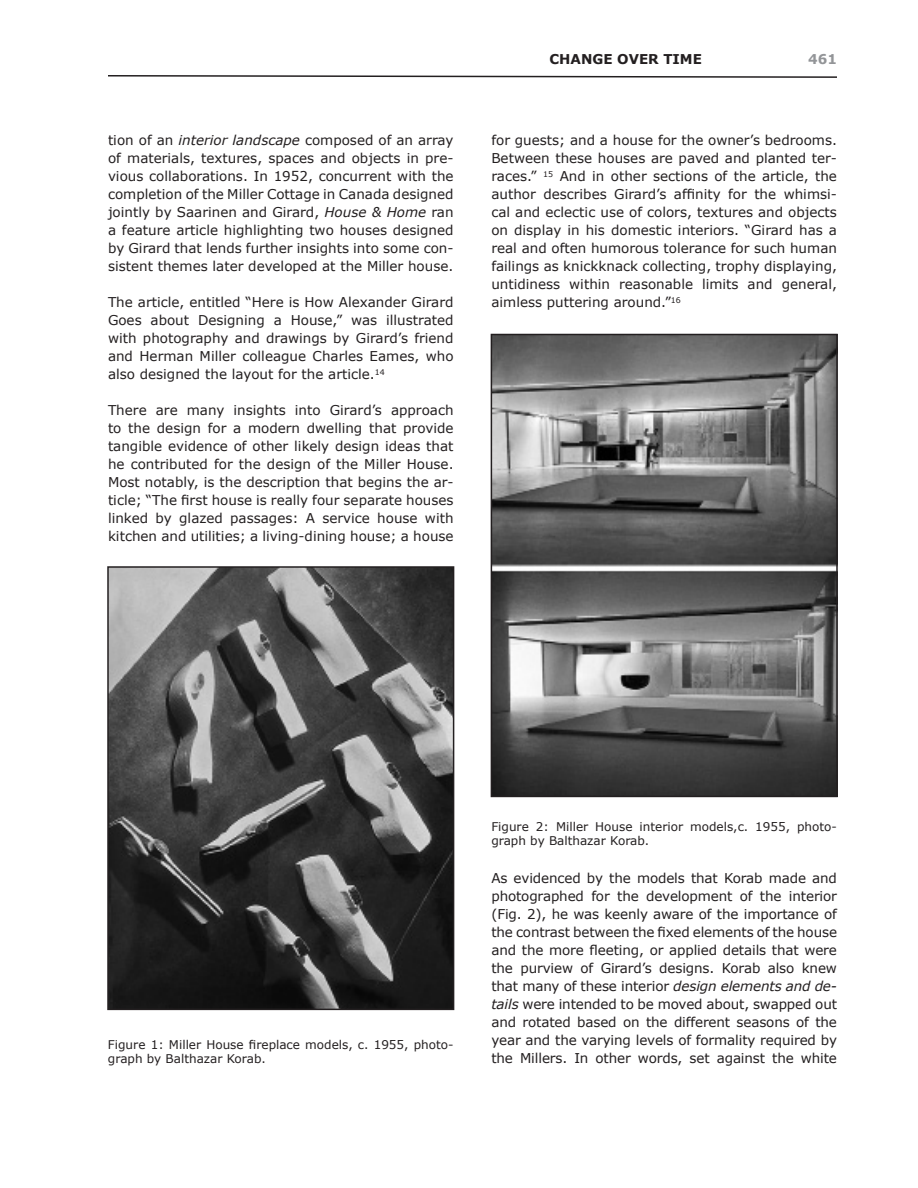
<style>
.page{position:relative;width:918px;height:1188px;background:#fff}
.page>*{position:absolute;margin:0;border:0;box-sizing:border-box;transform-origin:0 0}
.t1{font:13.5px/18px "Verdana";color:#231f20;text-align:justify}
.t2{font:700 13.5px "Verdana";color:#231f20}
.t3{font:700 13.5px "Verdana";color:#939598}
.t4{font:12px/14.4px "Verdana";color:#231f20}
.s1{font-style:italic}
</style>
<div class="page">
<svg style="left:108px;top:75px;width:729px;height:3px"></svg>
<img style="left:110px;top:569px;width:341px;height:438px">
<div style="left:107px;top:566px;width:347px;height:444px;border:2px solid #231f20"></div>
<img style="left:494px;top:337px;width:341px;height:457px">
<div style="left:491px;top:334px;width:347px;height:463px;border:2px solid #231f20"></div>
<p class="t1" style="left:108px;top:131px;width:347px">tion of an <span class="s1">interior landscape</span> composed of an array of materials, textures, spaces and objects in pre&shy;vious collaborations. In 1952, concurrent with the completion of the Miller Cottage in Canada designed jointly by Saarinen and Girard, <span class="s1">House &amp; Home</span> ran a feature article highlighting two houses designed by Girard that lends further insights into some con&shy;sistent themes later developed at the Miller house.</p>
<p class="t1" style="left:108px;top:293px;width:347px">The article, entitled “Here is How Alexander Girard Goes about Designing a House,” was illustrated with photography and drawings by Girard’s friend and Herman Miller colleague Charles Eames, who also designed the layout for the article.<sup>14</sup></p>
<p class="t1" style="left:108px;top:401px;width:347px">There are many insights into Girard’s approach to the design for a modern dwelling that provide tangible evidence of other likely design ideas that he contributed for the design of the Miller House.<br>Most notably, is the description that begins the ar&shy;ticle; “The first house is really four separate houses linked by glazed passages: A service house with kitchen and utilities; a living-dining house; a house</p>
<p class="t2" style="left:549px;top:51px;width:154px">CHANGE OVER TIME</p>
<p class="t3" style="left:808px;top:51px;width:30px">461</p>
<p class="t1" style="left:491px;top:131px;width:347px">for guests; and a house for the owner’s bedrooms.<br>Between these houses are paved and planted ter&shy;races.” <sup>15</sup> And in other sections of the article, the author describes Girard’s affinity for the whimsi&shy;cal and eclectic use of colors, textures and objects on display in his domestic interiors. “Girard has a real and often humorous tolerance for such human failings as knickknack collecting, trophy displaying, untidiness within reasonable limits and general, aimless puttering around.”<sup>16</sup></p>
<p class="t4" style="left:108px;top:1037px;width:347px">Figure 1: Miller House fireplace models, c. 1955, photo&shy;graph by Balthazar Korab.</p>
<p class="t4" style="left:491px;top:819px;width:347px">Figure 2: Miller House interior models,c. 1955, photo&shy;graph by Balthazar Korab.</p>
<p class="t1" style="left:491px;top:869px;width:347px">As evidenced by the models that Korab made and photographed for the development of the interior (Fig. 2), he was keenly aware of the importance of the contrast between the fixed elements of the house and the more fleeting, or applied details that were the purview of Girard’s designs. Korab also knew that many of these interior <span class="s1">design elements and de&shy;tails</span> were intended to be moved about, swapped out and rotated based on the different seasons of the year and the varying levels of formality required by the Millers. In other words, set against the white</p>
</div>
